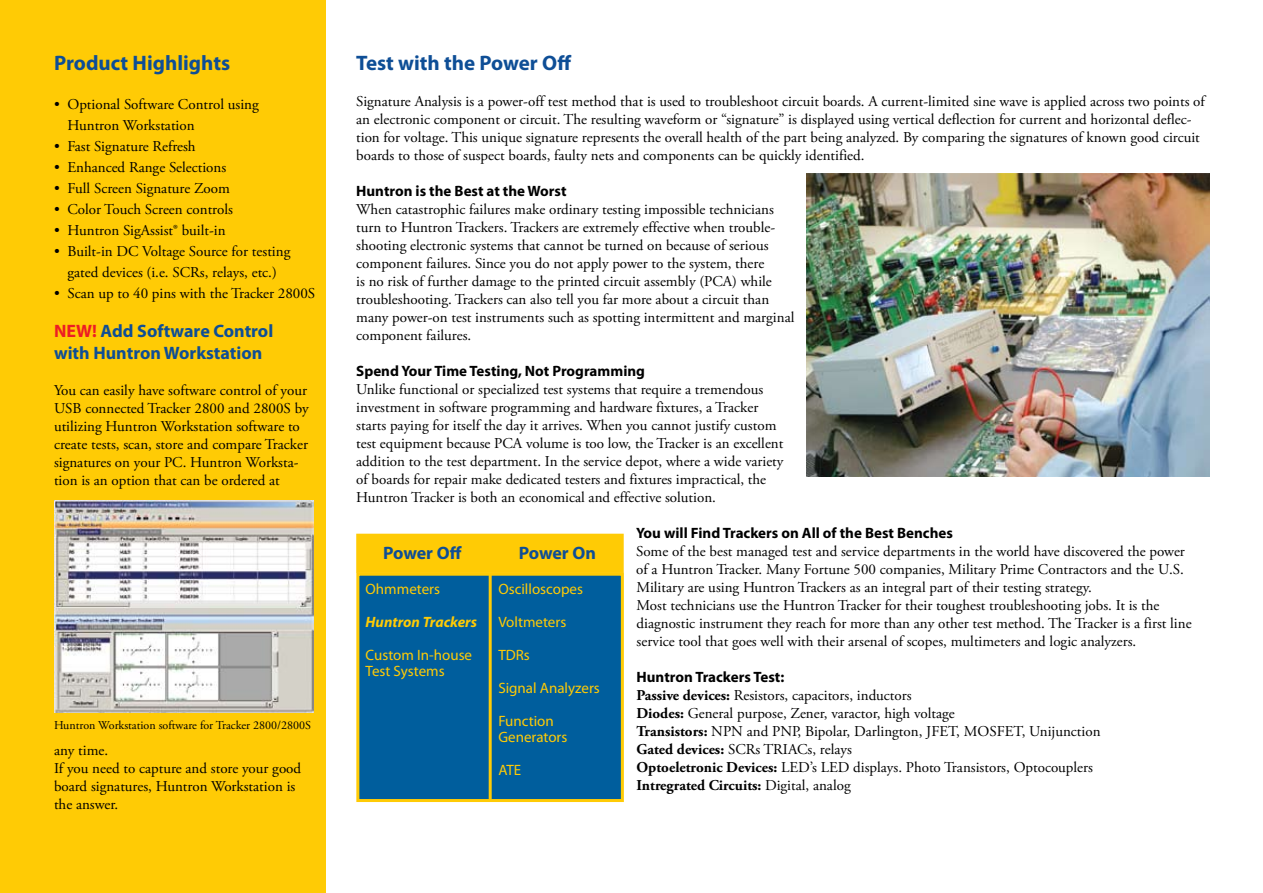
<style>
.page{position:relative;width:1263px;height:893px;background:#fff}
.page>*{position:absolute;margin:0;border:0;box-sizing:border-box;transform-origin:0 0}
.t1{font:700 21px "Myriad Pro";color:#0e4e96}
.t2{font:700 18px/21.6px "Myriad Pro";color:#0e4e96}
.t3{font:15px/18px "Adobe Garamond Pro";color:#000}
.t4{font:15px/16.5px "Myriad Pro";color:#ffcb05}
.t5{font:700 15px "Myriad Pro";color:#000}
.t6{font:700 15px "Myriad";color:#000}
.t7{font:italic 700 15px "Myriad Pro";color:#ffcb05}
.t8{font:12px "Adobe Garamond Pro";color:#000}
.s1{color:#ed1c24}
.s2{font-weight:700}
</style>
<div class="page">
<div style="left:356px;top:573px;width:268px;height:229px;background:#005e9d;border:3px solid #ffcb05"></div>
<div style="left:356px;top:534px;width:268px;height:39px;background:#ffcb05"></div>
<hr style="left:489px;top:573px;width:3px;height:227px;background:#ffcb05">
<img style="left:806px;top:174px;width:404px;height:303px">
<div style="left:0;top:0;width:326px;height:893px;background:#ffcb05"></div>
<img style="left:54px;top:500px;width:259px;height:212px">
<h1 class="t1" style="left:54px;top:49px;width:178px">Product Highlights</h1>
<p class="t3" style="left:68px;top:94px;width:193px;line-height:21px;text-indent:-14px">• Optional Software Control using<br>Huntron Workstation</p>
<p class="t3" style="left:54px;top:138px;width:143px">• Fast Signature Refresh</p>
<p class="t3" style="left:54px;top:159px;width:174px">• Enhanced Range Selections</p>
<p class="t3" style="left:54px;top:180px;width:177px">• Full Screen Signature Zoom</p>
<p class="t3" style="left:54px;top:201px;width:180px">• Color Touch Screen controls</p>
<p class="t3" style="left:54px;top:222px;width:173px">• Huntron SigAssist® built-in</p>
<p class="t3" style="left:54px;top:241px;width:238px;line-height:21px;text-align:center">• Built-in DC Voltage Source for testing gated devices (i.e. SCRs, relays, etc.)</p>
<p class="t3" style="left:54px;top:285px;width:263px">• Scan up to 40 pins with the Tracker 2800S</p>
<p class="t2" style="left:54px;top:320px;width:221px"><span class="s1">NEW!</span> Add Software Control with Huntron Workstation</p>
<p class="t3" style="left:54px;top:382px;width:256px">You can easily have software control of your USB connected Tracker 2800 and 2800S by utilizing Huntron Workstation software to create tests, scan, store and compare Tracker signatures on your PC. Huntron Worksta&shy;tion is an option that can be ordered at</p>
<p class="t8" style="left:54px;top:718px;width:259px">Huntron Workstation software for Tracker 2800/2800S</p>
<p class="t3" style="left:54px;top:742px;width:249px">any time.<br>If you need to capture and store your good board signatures, Huntron Workstation is the answer.</p>
<h1 class="t1" style="left:356px;top:49px;width:217px">Test with the Power Off</h1>
<p class="t3" style="left:356px;top:93px;width:850px">Signature Analysis is a power-off test method that is used to troubleshoot circuit boards. A current-limited sine wave is applied across two points of an electronic component or circuit. The resulting waveform or “signature” is displayed using vertical deflection for current and horizontal deflec&shy;tion for voltage. This unique signature represents the overall health of the part being analyzed. By comparing the signatures of known good circuit boards to those of suspect boards, faulty nets and components can be quickly identified.</p>
<p class="t6" style="left:356px;top:183px;width:212px">Huntron is the Best at the Worst</p>
<p class="t3" style="left:356px;top:201px;width:440px">When catastrophic failures make ordinary testing impossible technicians turn to Huntron Trackers. Trackers are extremely effective when trouble&shy;shooting electronic systems that cannot be turned on because of serious component failures. Since you do not apply power to the system, there<br>is no risk of further damage to the printed circuit assembly (PCA) while troubleshooting. Trackers can also tell you far more about a circuit than many power-on test instruments such as spotting intermittent and marginal component failures.</p>
<p class="t5" style="left:356px;top:361px;width:290px">Spend Your Time Testing, Not Programming</p>
<p class="t3" style="left:356px;top:381px;width:429px">Unlike functional or specialized test systems that require a tremendous investment in software programming and hardware fixtures, a Tracker starts paying for itself the day it arrives. When you cannot justify custom test equipment because PCA volume is too low, the Tracker is an excellent addition to the test department. In the service depot, where a wide variety of boards for repair make dedicated testers and fixtures impractical, the Huntron Tracker is both an economical and effective solution.</p>
<p class="t5" style="left:636px;top:523px;width:318px">You will Find Trackers on All of the Best Benches</p>
<p class="t3" style="left:636px;top:543px;width:557px">Some of the best managed test and service departments in the world have discovered the power of a Huntron Tracker. Many Fortune 500 companies, Military Prime Contractors and the U.S.<br>Military are using Huntron Trackers as an integral part of their testing strategy.<br>Most technicians use the Huntron Tracker for their toughest troubleshooting jobs. It is the diagnostic instrument they reach for more than any other test method. The Tracker is a first line service tool that goes well with their arsenal of scopes, multimeters and logic analyzers.</p>
<p class="t5" style="left:636px;top:667px;width:149px">Huntron Trackers Test:</p>
<p class="t3" style="left:636px;top:687px;width:465px"><span class="s2">Passive devices:</span> Resistors, capacitors, inductors<br><span class="s2">Diodes:</span> General purpose, Zener, varactor, high voltage<br><span class="s2">Transistors:</span> NPN and PNP, Bipolar, Darlington, JFET, MOSFET, Unijunction <span class="s2">Gated devices:</span> SCRs TRIACs, relays<br><span class="s2">Optoeletronic Devices:</span> LED’s LED displays. Photo Transistors, Optocouplers <span class="s2">Intregrated Circuits:</span> Digital, analog</p>
<p class="t2" style="left:383px;top:541px;width:80px">Power Off</p>
<p class="t2" style="left:519px;top:541px;width:79px">Power On</p>
<p class="t4" style="left:366px;top:580px;width:76px">Ohmmeters</p>
<p class="t7" style="left:366px;top:612px;width:113px">Huntron Trackers</p>
<p class="t4" style="left:366px;top:646px;width:108px">Custom In-house<br>Test Systems</p>
<p class="t4" style="left:498px;top:580px;width:86px">Oscilloscopes</p>
<p class="t4" style="left:498px;top:613px;width:69px">Voltmeters</p>
<p class="t4" style="left:498px;top:646px;width:33px">TDRs</p>
<p class="t4" style="left:498px;top:679px;width:103px">Signal Analyzers</p>
<p class="t4" style="left:498px;top:712px;width:71px">Function<br>Generators</p>
<p class="t4" style="left:498px;top:762px;width:24px">ATE</p>
</div>
